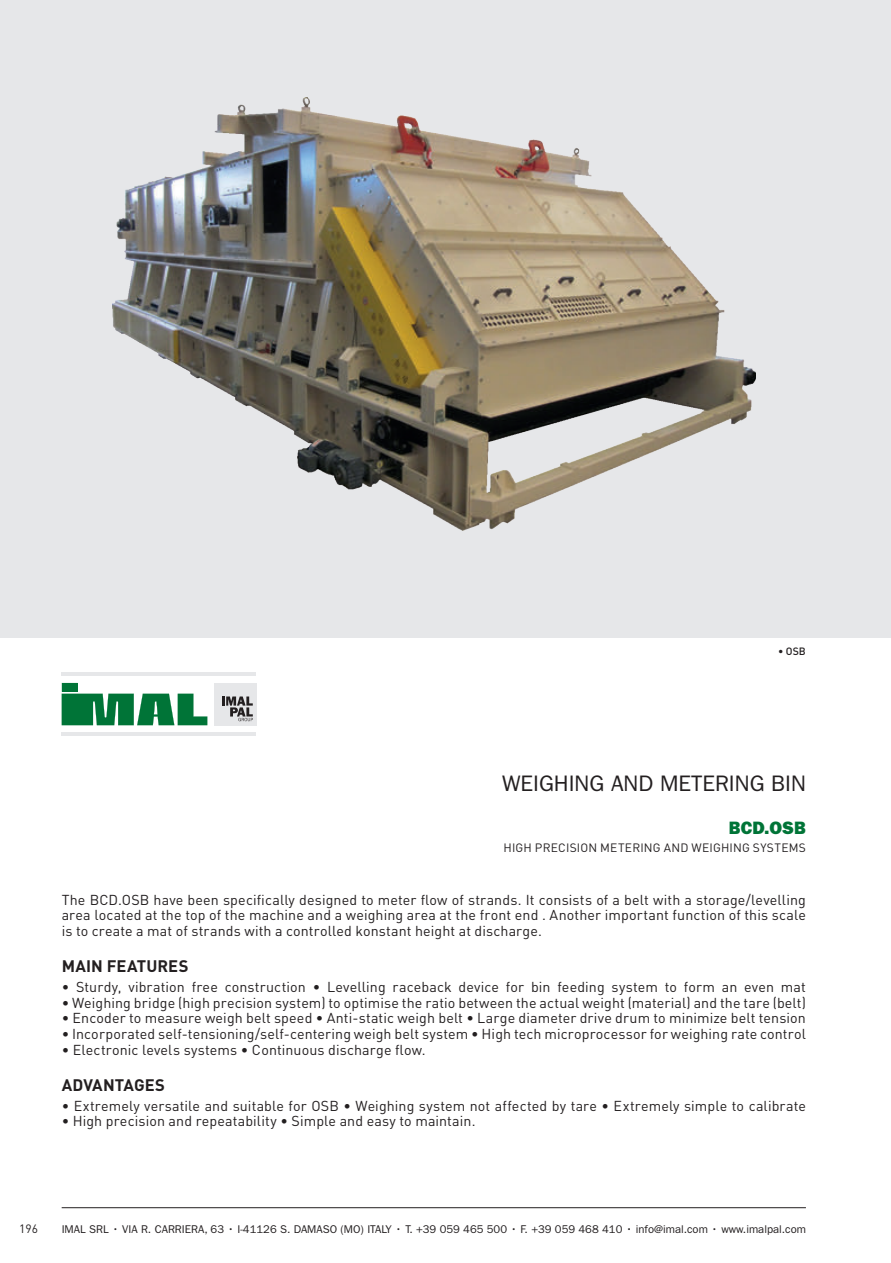
<style>
.page{position:relative;width:891px;height:1263px;background:#fff}
.page>*{position:absolute;margin:0;border:0;box-sizing:border-box;transform-origin:0 0}
.t1{font:22.5px "Franklin Gothic";color:#231f20}
.Normale{font:800 18px "Franklin Gothic";color:#007437}
.Intestazione{font:700 16.5px "DIN";letter-spacing:.005em;color:#231f20}
.Intestazione-2{font:14.25px/15.8px "DIN";letter-spacing:.01em;color:#231f20;text-align:justify}
.Intestazione-3{font:12px "DIN";letter-spacing:.015em;color:#231f20}
.t2{font:11.25px "Franklin Gothic";color:#231f20}
.t3{font:500 10.5px "DIN";color:#231f20}
</style>
<div class="page">
<div style="left:215px;top:683px;width:42px;height:42px;background:#e6e7e9"></div>
<svg style="left:222px;top:696px;width:31px;height:25px"></svg>
<svg style="left:62px;top:683px;width:145px;height:42px"></svg>
<hr style="left:62px;top:672px;width:194px;height:4px;background:#e6e7e9">
<hr style="left:62px;top:732px;width:194px;height:4px;background:#e6e7e9">
<hr style="left:62px;top:1207px;width:744px;height:1px;background:#231f20">
<div style="left:0;top:0;width:891px;height:638px;background:#e6e7e9"></div>
<img style="left:113px;top:97px;width:643px;height:434px">
<p class="t3" style="left:778px;top:644px;width:29px">• OSB</p>
<p class="t1" style="left:502px;top:770px;width:305px">WEIGHING AND METERING BIN</p>
<p class="Normale" style="left:729px;top:817px;width:79px">BCD.OSB</p>
<p class="Intestazione-3" style="left:503px;top:840px;width:304px">HIGH PRECISION METERING AND WEIGHING SYSTEMS</p>
<p class="Intestazione-2" style="left:62px;top:891px;width:746px">The BCD.OSB have been specifically designed to meter flow of strands. It consists of a belt with a storage/levelling area located at the top of the machine and a weighing area at the front end . Another important function of this scale is to create a mat of strands with a controlled konstant height at discharge.</p>
<p class="Intestazione" style="left:62px;top:955px;width:128px">MAIN FEATURES</p>
<p class="Intestazione-2" style="left:62px;top:978px;width:746px">• Sturdy, vibration free construction • Levelling raceback device for bin feeding system to form an even mat</p>
<p class="Intestazione-2" style="left:62px;top:994px;width:746px">• Weighing bridge (high precision system) to optimise the ratio between the actual weight (material) and the tare (belt)</p>
<p class="Intestazione-2" style="left:62px;top:1010px;width:746px">• Encoder to measure weigh belt speed • Anti-static weigh belt • Large diameter drive drum to minimize belt tension</p>
<p class="Intestazione-2" style="left:62px;top:1026px;width:746px">• Incorporated self-tensioning/self-centering weigh belt system • High tech microprocessor for weighing rate control</p>
<p class="Intestazione-2" style="left:62px;top:1041px;width:366px">• Electronic levels systems • Continuous discharge flow.</p>
<p class="Intestazione" style="left:62px;top:1074px;width:105px">ADVANTAGES</p>
<p class="Intestazione-2" style="left:62px;top:1097px;width:746px">• Extremely versatile and suitable for OSB • Weighing system not affected by tare • Extremely simple to calibrate</p>
<p class="Intestazione-2" style="left:62px;top:1113px;width:415px">• High precision and repeatability • Simple and easy to maintain.</p>
<p class="Intestazione-3" style="left:19px;top:1221px;width:20px">196</p>
<p class="t2" style="left:62px;top:1223px;width:746px">IMAL SRL • VIA R. CARRIERA, 63 • I-41126 S. DAMASO (MO) ITALY • T. +39 059 465 500 • F. +39 059 468 410 • info@imal.com • www.imalpal.com</p>
</div>
